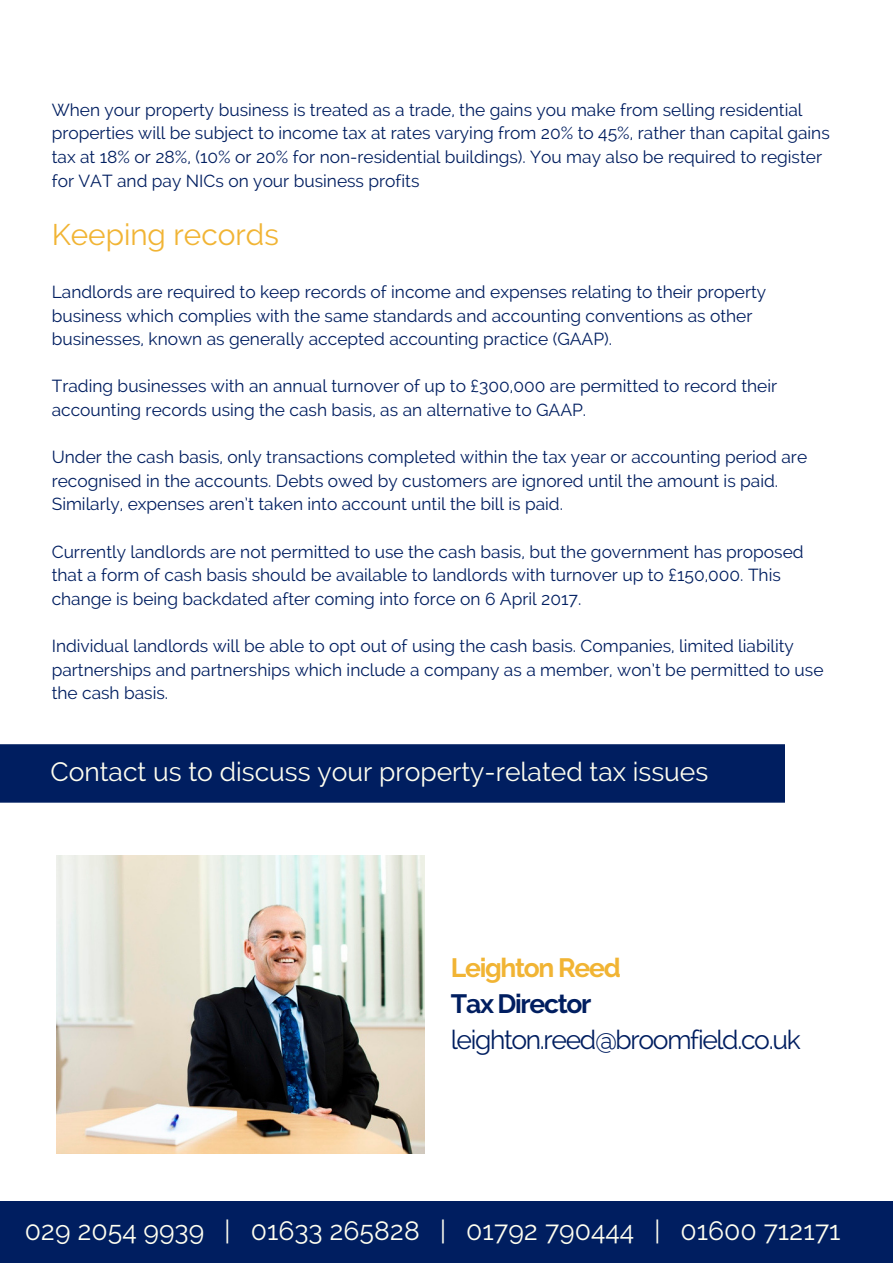
<style>
.page{position:relative;width:893px;height:1263px;background:#fff}
.page>*{position:absolute;margin:0;border:0;box-sizing:border-box;transform-origin:0 0}
.t1{font:29.7px "Raleway";color:#f1b434}
.t2{font:26.4px "Raleway";color:#fffff0}
.t3{font:26.4px "Raleway";letter-spacing:-.05em;color:#001e60}
.t4{font:700 26.4px "Raleway";letter-spacing:-.05em;color:#f1b434}
.t5{font:700 26.4px "Raleway";letter-spacing:-.05em;color:#001e60}
.t6{font:17.4px/23.5px "Raleway";color:#001e60}
</style>
<div class="page">
<div style="left:0;top:1200px;width:892px;height:62px;background:#001e60"></div>
<div style="left:0;top:744px;width:785px;height:59px;background:#001e60"></div>
<img style="left:56px;top:855px;width:368px;height:298px">
<p class="t6" style="left:52px;top:98px;width:779px">When your property business is treated as a trade, the gains you make from selling residential properties will be subject to income tax at rates varying from 20% to 45%, rather than capital gains tax at 18% or 28%, (10% or 20% for non-residential buildings). You may also be required to register for VAT and pay NICs on your business profits</p>
<h1 class="t1" style="left:52px;top:217px;width:229px">Keeping records</h1>
<p class="t6" style="left:52px;top:280px;width:716px">Landlords are required to keep records of income and expenses relating to their property business which complies with the same standards and accounting conventions as other businesses, known as generally accepted accounting practice (GAAP).</p>
<p class="t6" style="left:52px;top:374px;width:727px">Trading businesses with an annual turnover of up to £300,000 are permitted to record their accounting records using the cash basis, as an alternative to GAAP.</p>
<p class="t6" style="left:52px;top:445px;width:757px">Under the cash basis, only transactions completed within the tax year or accounting period are recognised in the accounts. Debts owed by customers are ignored until the amount is paid.<br>Similarly, expenses aren’t taken into account until the bill is paid.</p>
<p class="t6" style="left:52px;top:540px;width:753px">Currently landlords are not permitted to use the cash basis, but the government has proposed that a form of cash basis should be available to landlords with turnover up to £150,000. This change is being backdated after coming into force on 6 April 2017.</p>
<p class="t6" style="left:52px;top:634px;width:773px">Individual landlords will be able to opt out of using the cash basis. Companies, limited liability partnerships and partnerships which include a company as a member, won’t be permitted to use the cash basis.</p>
<h2 class="t2" style="left:51px;top:756px;width:659px">Contact us to discuss your property-related tax issues</h2>
<h2 class="t4" style="left:451px;top:952px;width:171px">Leighton Reed</h2>
<h2 class="t5" style="left:451px;top:988px;width:142px">Tax Director</h2>
<h2 class="t3" style="left:451px;top:1024px;width:351px">leighton.reed@broomfield.co.uk</h2>
<h2 class="t2" style="left:25px;top:1215px;width:817px">029 2054 9939 | 01633 265828 | 01792 790444 | 01600 712171</h2>
</div>
